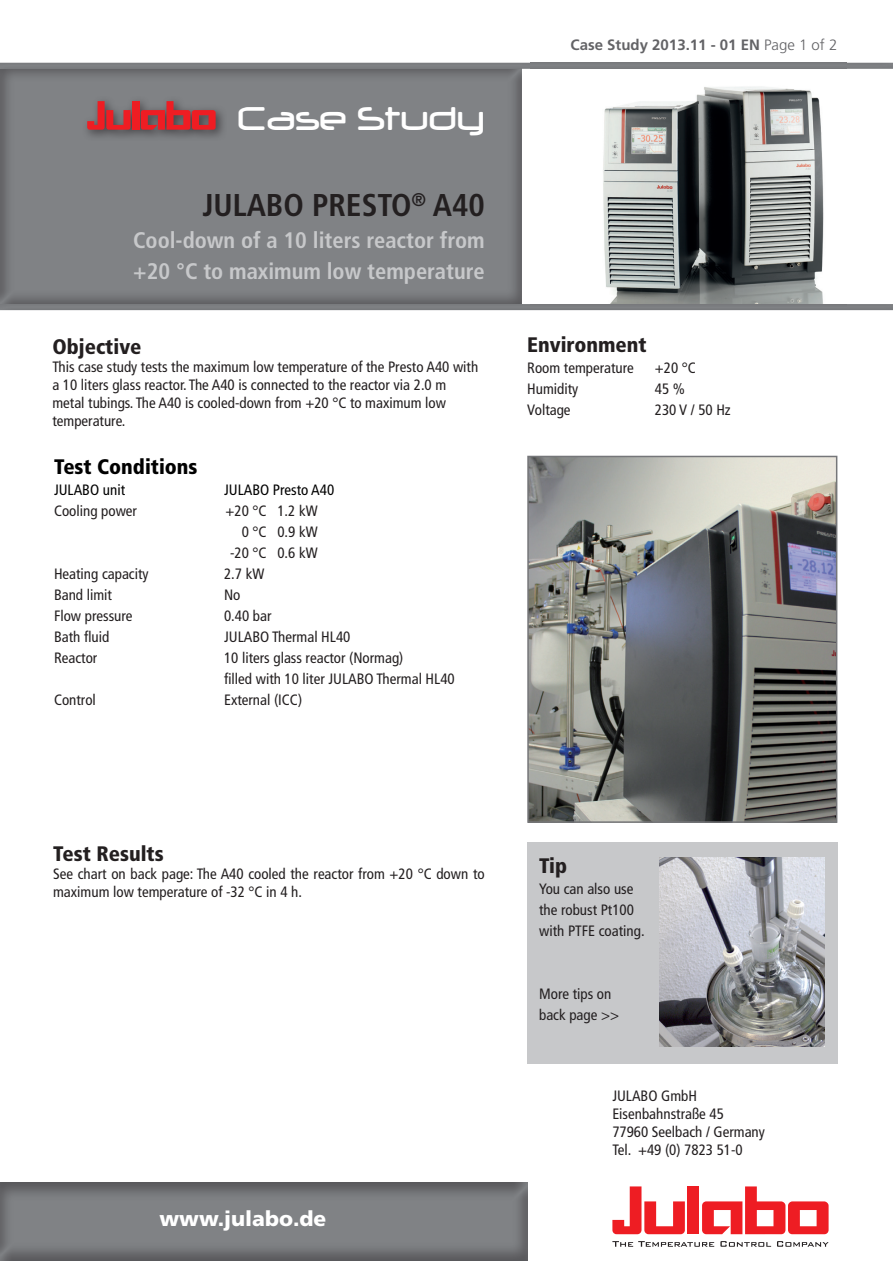
<style>
.page{position:relative;width:893px;height:1263px;background:#fff}
.page>*{position:absolute;margin:0;border:0;box-sizing:border-box;transform-origin:0 0}
.t1{font:38.55px "Neuropol";color:#fff}
.t2{font:700 condensed 31.5px "Frutiger LT Std";color:#231f20}
.t3{font:700 condensed 22.5px/31.5px "Frutiger LT Std";color:#c7c8ca}
.t4{font:900 condensed 21px "Frutiger LT Std";color:#231f20}
.t5{font:900 condensed 21px "Frutiger LT Std";color:#000}
.t6{font:900 21px "Frutiger LT Std";color:#fff}
.t7{font:condensed 15px/18px "Frutiger LT Std";color:#231f20}
.t8{font:700 15px "Frutiger LT Std";color:#636366}
.t9{font:condensed 15px "Frutiger LT Std";color:#000}
.s1{font-weight:300}
</style>
<div class="page">
<img style="left:531px;top:62px;width:315px;height:242px">
<svg style="left:612px;top:1241px;width:102px;height:6px"></svg>
<svg style="left:720px;top:1241px;width:51px;height:6px"></svg>
<svg style="left:777px;top:1241px;width:52px;height:6px"></svg>
<svg style="left:612px;top:1186px;width:73px;height:48px"></svg>
<div style="left:687px;top:1186px;width:12px;height:48px;background:#ee1d23"></div>
<svg style="left:702px;top:1186px;width:127px;height:48px"></svg>
<img style="left:0;top:69px;width:522px;height:235px">
<hr style="left:0;top:304px;width:522px;height:4px;background:#7b7d80">
<div style="left:531px;top:63px;width:315px;height:6px;background:#7b7d80"></div>
<img style="left:0;top:1182px;width:527px;height:79px">
<div style="left:527px;top:843px;width:310px;height:221px;background:#c7c8ca"></div>
<img style="left:659px;top:857px;width:166px;height:190px">
<img style="left:530px;top:459px;width:304px;height:361px">
<div style="left:527px;top:456px;width:310px;height:367px;border:2px solid #757679"></div>
<img style="left:82px;top:96px;width:145px;height:45px">
<svg style="left:87px;top:101px;width:44px;height:29px"></svg>
<div style="left:132px;top:101px;width:7px;height:29px;background:#ee1d23"></div>
<svg style="left:141px;top:101px;width:76px;height:29px;background:#b14348"></svg>
<h1 class="t1" style="left:238px;top:99px;width:249px">Case Study</h1>
<h2 class="t2" style="left:202px;top:186px;width:284px">JULABO PRESTO<sup>®</sup> A40</h2>
<h3 class="t3" style="left:133px;top:224px;width:353px">Cool-down of a 10 liters reactor from +20 °C to maximum low temperature</h3>
<h3 class="t4" style="left:52px;top:334px;width:91px">Objective</h3>
<p class="t7" style="left:52px;top:358px;width:427px">This case study tests the maximum low temperature of the Presto A40 with a 10 liters glass reactor. The A40 is connected to the reactor via 2.0 m metal tubings. The A40 is cooled-down from +20 °C to maximum low temperature.</p>
<h3 class="t5" style="left:54px;top:454px;width:145px">Test Conditions</h3>
<p class="t9" style="left:54px;top:481px;width:73px">JULABO unit</p>
<p class="t9" style="left:224px;top:481px;width:112px">JULABO Presto A40</p>
<p class="t7" style="left:54px;top:502px;width:85px">Cooling power</p>
<p class="t7" style="left:226px;top:500px;width:94px;line-height:21px;text-align:right">+20 °C 1.2 kW<br>0 °C 0.9 kW -20 °C 0.6 kW</p>
<p class="t7" style="left:54px;top:565px;width:96px">Heating capacity</p>
<p class="t7" style="left:224px;top:565px;width:42px">2.7 kW</p>
<p class="t7" style="left:54px;top:586px;width:60px">Band limit</p>
<p class="t7" style="left:224px;top:586px;width:18px">No</p>
<p class="t7" style="left:54px;top:607px;width:80px">Flow pressure</p>
<p class="t7" style="left:224px;top:607px;width:49px">0.40 bar</p>
<p class="t7" style="left:54px;top:628px;width:57px">Bath fluid</p>
<p class="t7" style="left:224px;top:628px;width:128px">JULABO Thermal HL40</p>
<p class="t7" style="left:54px;top:649px;width:45px">Reactor</p>
<p class="t7" style="left:224px;top:647px;width:232px;line-height:21px">10 liters glass reactor (Normag)<br>filled with 10 liter JULABO Thermal HL40</p>
<p class="t7" style="left:54px;top:691px;width:43px">Control</p>
<p class="t7" style="left:224px;top:691px;width:80px">External (ICC)</p>
<p class="t8" style="left:571px;top:35px;width:268px">Case Study 2013.11 - 01 EN <span class="s1">Page 1 of 2</span></p>
<h3 class="t4" style="left:527px;top:332px;width:121px">Environment</h3>
<p class="t7" style="left:527px;top:358px;width:108px">Room temperature</p>
<p class="t7" style="left:655px;top:358px;width:43px">+20 °C</p>
<p class="t7" style="left:527px;top:379px;width:53px">Humidity</p>
<p class="t7" style="left:655px;top:379px;width:32px">45 %</p>
<p class="t7" style="left:527px;top:400px;width:45px">Voltage</p>
<p class="t7" style="left:655px;top:400px;width:77px">230 V / 50 Hz</p>
<h3 class="t4" style="left:53px;top:841px;width:112px">Test Results</h3>
<p class="t7" style="left:53px;top:865px;width:433px">See chart on back page: The A40 cooled the reactor from +20 °C down to maximum low temperature of -32 °C in 4 h.</p>
<h3 class="t6" style="left:159px;top:1205px;width:168px">www.julabo.de</h3>
<h3 class="t4" style="left:539px;top:853px;width:30px">Tip</h3>
<p class="t7" style="left:539px;top:879px;width:107px;line-height:21px">You can also use the robust Pt100 with PTFE coating.</p>
<p class="t7" style="left:539px;top:984px;width:81px;line-height:21px">More tips on back page &gt;&gt;</p>
<p class="t7" style="left:612px;top:1087px;width:154px">JULABO GmbH<br>Eisenbahnstraße 45<br>77960 Seelbach / Germany<br>Tel. +49 (0) 7823 51-0</p>
</div>
